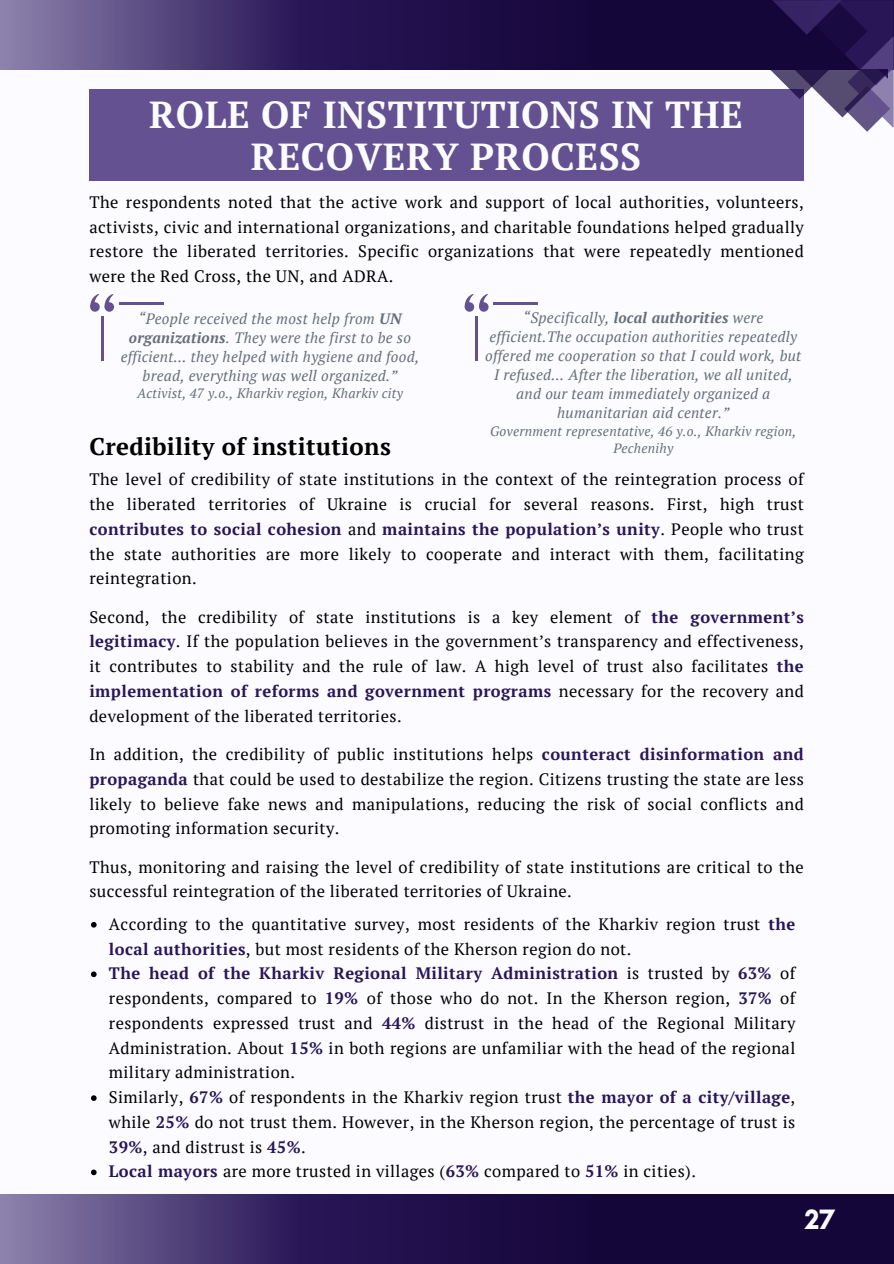
<style>
.page{position:relative;width:894px;height:1264px;background:#fff}
.page>*{position:absolute;margin:0;border:0;box-sizing:border-box;transform-origin:0 0}
.t1{font:700 37.5px/41.7px "PT Serif";letter-spacing:.015em;color:#fcfbff;text-align:center}
.t2{font:700 28.5px "Glacial Indifference";color:#fcfbff}
.t3{font:700 24px "PT Serif";letter-spacing:.015em;color:#000}
.t4{font:16.5px/24.8px "PT Serif";letter-spacing:.025em;color:#000;text-align:justify}
.t5{font:italic 15px/19px "PT Serif";letter-spacing:.02em;color:#676f79;text-align:center}
.t6{font:italic 13.5px "PT Serif";letter-spacing:.02em;color:#676f79}
.s1{font-weight:700}
.s2{font-weight:700;color:#281657}
</style>
<div class="page">
<div style="left:0;top:0;width:893px;height:1263px;background:#fcfbff"></div>
<div style="left:89px;top:89px;width:714px;height:92px;background:#635192"></div>
<svg style="left:90px;top:302px;width:10px;height:10px"></svg>
<svg style="left:90px;top:294px;width:24px;height:16px"></svg>
<hr style="left:101px;top:317px;width:2px;height:44px;background:#635192">
<hr style="left:119px;top:302px;width:44px;height:2px;background:#635192">
<svg style="left:464px;top:294px;width:24px;height:16px"></svg>
<hr style="left:475px;top:317px;width:2px;height:44px;background:#635192">
<hr style="left:493px;top:302px;width:44px;height:2px;background:#635192">
<svg style="left:91px;top:922px;width:6px;height:5px"></svg>
<svg style="left:91px;top:971px;width:6px;height:6px"></svg>
<svg style="left:91px;top:1095px;width:6px;height:5px"></svg>
<svg style="left:91px;top:1169px;width:6px;height:6px"></svg>
<svg style="left:0;top:0;width:731px;height:69px"></svg>
<svg style="left:731px;top:0;width:162px;height:132px"></svg>
<svg style="left:0;top:1194px;width:893px;height:69px"></svg>
<p class="t1" style="left:149px;top:93px;width:595px">ROLE OF INSTITUTIONS IN THE<br>RECOVERY PROCESS</p>
<p class="t4" style="left:89px;top:189px;width:715px">The respondents noted that the active work and support of local authorities, volunteers, activists, civic and international organizations, and charitable foundations helped gradually restore the liberated territories. Specific organizations that were repeatedly mentioned were the Red Cross, the UN, and ADRA.</p>
<h1 class="t5" style="left:121px;top:308px;width:300px">“People received the most help from <span class="s1">UN organizations</span>. They were the first to be so efficient... they helped with hygiene and food, bread, everything was well organized.”</h1>
<p class="t6" style="left:137px;top:384px;width:267px">Activist, 47 y.o., Kharkiv region, Kharkiv city</p>
<p class="t5" style="left:485px;top:308px;width:317px">“Specifically, <span class="s1">local authorities</span> were efficient.The occupation authorities repeatedly offered me cooperation so that I could work, but I refused... After the liberation, we all united, and our team immediately organized a humanitarian aid center.”</p>
<p class="t6" style="left:490px;top:422px;width:307px">Government representative, 46 y.o., Kharkiv region,</p>
<p class="t3" style="left:89px;top:430px;width:303px">Credibility of institutions</p>
<p class="t6" style="left:613px;top:439px;width:61px">Pechenihy</p>
<p class="t4" style="left:89px;top:467px;width:715px">The level of credibility of state institutions in the context of the reintegration process of the liberated territories of Ukraine is crucial for several reasons. First, high trust <span class="s2">contributes to social cohesion</span> and <span class="s2">maintains the population’s unity</span>. People who trust the state authorities are more likely to cooperate and interact with them, facilitating reintegration.</p>
<p class="t4" style="left:89px;top:604px;width:715px">Second, the credibility of state institutions is a key element of <span class="s2">the government’s legitimacy</span>. If the population believes in the government’s transparency and effectiveness, it contributes to stability and the rule of law. A high level of trust also facilitates <span class="s2">the implementation of reforms and government programs</span> necessary for the recovery and development of the liberated territories.</p>
<p class="t4" style="left:89px;top:741px;width:715px">In addition, the credibility of public institutions helps <span class="s2">counteract disinformation and propaganda</span> that could be used to destabilize the region. Citizens trusting the state are less likely to believe fake news and manipulations, reducing the risk of social conflicts and promoting information security.</p>
<h2 class="t4" style="left:89px;top:854px;width:715px">Thus, monitoring and raising the level of credibility of state institutions are critical to the successful reintegration of the liberated territories of Ukraine.</h2>
<p class="t4" style="left:109px;top:911px;width:687px">According to the quantitative survey, most residents of the Kharkiv region trust <span class="s2">the local authorities</span>, but most residents of the Kherson region do not.</p>
<p class="t4" style="left:109px;top:960px;width:687px"><span class="s2">The head of the Kharkiv Regional Military Administration</span> is trusted by <span class="s2">63%</span> of respondents, compared to <span class="s2">19%</span> of those who do not. In the Kherson region, <span class="s2">37%</span> of respondents expressed trust and <span class="s2">44%</span> distrust in the head of the Regional Military Administration. About <span class="s2">15%</span> in both regions are unfamiliar with the head of the regional military administration.</p>
<p class="t4" style="left:109px;top:1084px;width:687px">Similarly, <span class="s2">67%</span> of respondents in the Kharkiv region trust <span class="s2">the mayor of a city/village</span>, while <span class="s2">25%</span> do not trust them. However, in the Kherson region, the percentage of trust is <span class="s2">39%</span>, and distrust is <span class="s2">45%</span>.</p>
<p class="t4" style="left:109px;top:1158px;width:588px"><span class="s2">Local mayors</span> are more trusted in villages (<span class="s2">63%</span> compared to <span class="s2">51%</span> in cities).</p>
<p class="t2" style="left:804px;top:1201px;width:32px">27</p>
</div>
